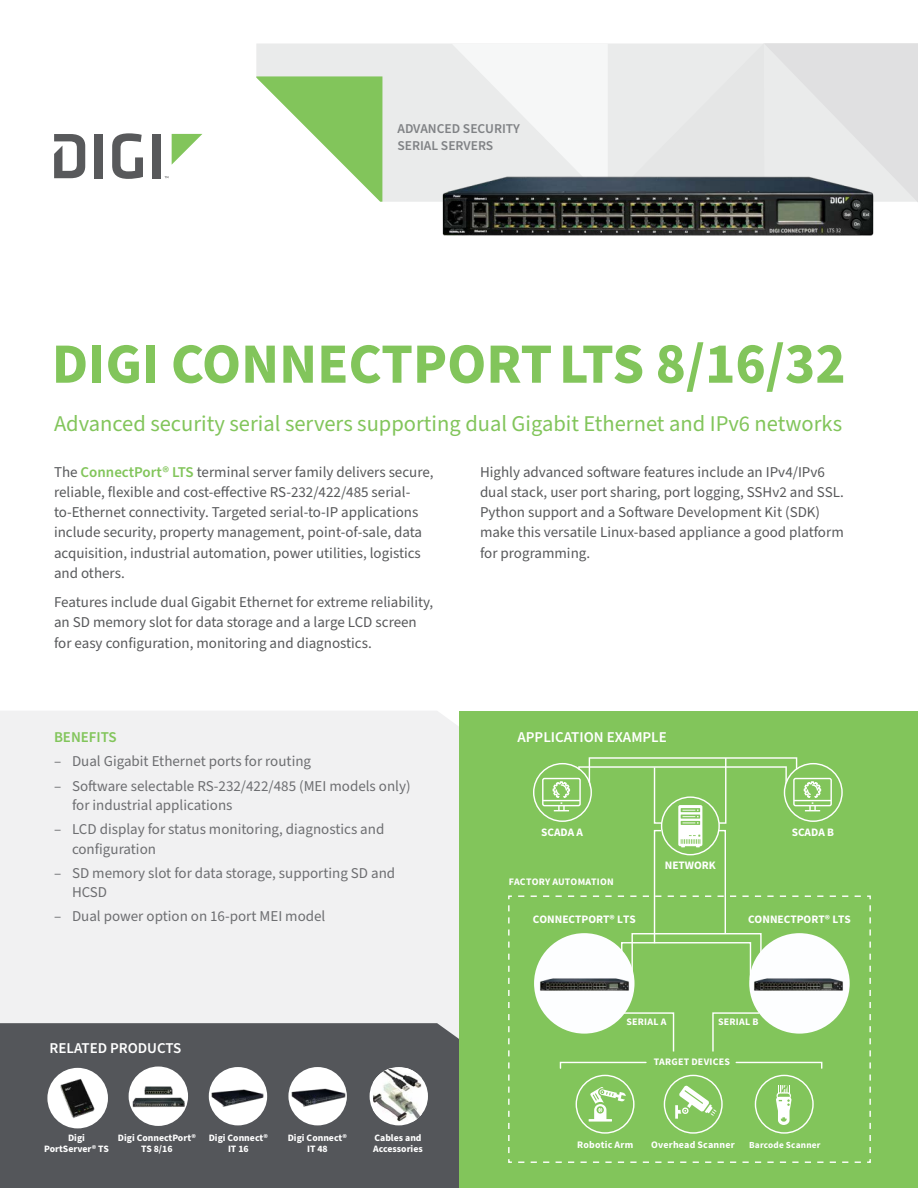
<style>
.page{position:relative;width:918px;height:1188px;background:#fff}
.page>*{position:absolute;margin:0;border:0;box-sizing:border-box;transform-origin:0 0}
.t1{font:700 57px "Source Sans Pro";color:#82c55b}
.Product_Description{font:22.5px "Source Sans Pro";color:#82c55b}
.Body_Copy{font:15px/20.2px "Source Sans Pro";color:#58595b}
.Bullets{font:15px/19.5px "Source Sans Pro";color:#6d6e71}
.t2{font:600 15px "Source Sans Pro";color:#fff}
.t3{font:600 15px "Source Sans Pro";color:#82c55b}
.t4{font:600 13.5px/16.5px "Source Sans Pro";color:#808285}
.t5{font:700 11.4px "Source Sans Pro";color:#fff}
.t6{font:700 10.05px "Source Sans Pro";letter-spacing:.02em;color:#fff}
.t7{font:700 9.75px/10.5px "Source Sans Pro";color:#fff;text-align:center}
.t8{font:700 9.3px "Source Sans Pro";letter-spacing:.02em;color:#fff}
.s1{font-weight:600;color:#82c55b}
</style>
<div class="page">
<div style="left:95px;top:134px;width:8px;height:44px;background:#58595b"></div>
<svg style="left:112px;top:133px;width:31px;height:46px"></svg>
<div style="left:152px;top:134px;width:9px;height:44px;background:#58595b"></div>
<svg style="left:172px;top:134px;width:30px;height:30px"></svg>
<svg style="left:54px;top:134px;width:31px;height:44px"></svg>
<div style="left:459px;top:711px;width:459px;height:477px;background:#82c55b"></div>
<div style="left:0;top:711px;width:459px;height:312px;background:#f1f1f2"></div>
<div style="left:0;top:1023px;width:459px;height:165px;background:#54565a"></div>
<div style="left:256px;top:44px;width:195px;height:158px;background:#eaebeb"></div>
<svg style="left:256px;top:76px;width:126px;height:126px"></svg>
<svg style="left:451px;top:43px;width:467px;height:159px"></svg>
<svg style="left:508px;top:757px;width:363px;height:406px"></svg>
<div style="left:370px;top:1067px;width:58px;height:58px;background:#fff;border-radius:50%"></div>
<img style="left:373px;top:1068px;width:49px;height:53px">
<div style="left:288px;top:1067px;width:59px;height:58px;background:#fff;border-radius:50%"></div>
<div style="left:289px;top:1086px;width:58px;height:28px;background:#fff"></div>
<img style="left:290px;top:1085px;width:57px;height:24px">
<img style="left:439px;top:172px;width:438px;height:64px">
<div style="left:47px;top:1068px;width:61px;height:60px;background:#fff;border-radius:50%"></div>
<img style="left:60px;top:1079px;width:35px;height:39px">
<div style="left:129px;top:1067px;width:59px;height:59px;background:#fff;border-radius:50%"></div>
<img style="left:131px;top:1083px;width:55px;height:26px">
<div style="left:209px;top:1067px;width:58px;height:58px;background:#fff;border-radius:50%"></div>
<img style="left:210px;top:1086px;width:56px;height:24px">
<p class="t4" style="left:397px;top:121px;width:124px">ADVANCED SECURITY<br>SERIAL SERVERS</p>
<p class="t1" style="left:52px;top:325px;width:795px">DIGI CONNECTPORTLTS 8/16/32</p>
<p class="Product_Description" style="left:54px;top:409px;width:790px">Advanced security serial servers supporting dual Gigabit Ethernet and IPv6 networks</p>
<p class="Body_Copy" style="left:54px;top:462px;width:381px">The <span class="s1">ConnectPort® LTS</span> terminal server family delivers secure, reliable, flexible and cost-effective RS-232/422/485 serial&shy;to-Ethernet connectivity. Targeted serial-to-IP applications include security, property management, point-of-sale, data acquisition, industrial automation, power utilities, logistics and others.</p>
<p class="Body_Copy" style="left:54px;top:592px;width:381px">Features include dual Gigabit Ethernet for extreme reliability, an SD memory slot for data storage and a large LCD screen for easy configuration, monitoring and diagnostics.</p>
<p class="Body_Copy" style="left:480px;top:462px;width:365px">Highly advanced software features include an IPv4/IPv6 dual stack, user port sharing, port logging, SSHv2 and SSL.<br>Python support and a Software Development Kit (SDK) make this versatile Linux-based appliance a good platform for programming.</p>
<p class="t3" style="left:54px;top:727px;width:64px">BENEFITS</p>
<p class="t2" style="left:518px;top:727px;width:151px">APPLICATION EXAMPLE</p>
<p class="Bullets" style="left:54px;top:752px;width:259px">– Dual Gigabit Ethernet ports for routing</p>
<p class="Bullets" style="left:72px;top:776px;width:340px;text-indent:-18px">– Software selectable RS-232/422/485 (MEI models only) for industrial applications</p>
<p class="Bullets" style="left:72px;top:820px;width:314px;text-indent:-18px">– LCD display for status monitoring, diagnostics and configuration</p>
<p class="Bullets" style="left:72px;top:863px;width:325px;text-indent:-18px">– SD memory slot for data storage, supporting SD and<br>HCSD</p>
<p class="Bullets" style="left:54px;top:907px;width:273px">– Dual power option on 16-port MEI model</p>
<p class="t5" style="left:541px;top:825px;width:44px">SCADA A</p>
<p class="t5" style="left:792px;top:825px;width:44px">SCADA B</p>
<p class="t5" style="left:665px;top:858px;width:53px">NETWORK</p>
<p class="t6" style="left:509px;top:876px;width:106px">FACTORY AUTOMATION</p>
<p class="t5" style="left:533px;top:912px;width:104px">CONNECTPORT® LTS</p>
<p class="t5" style="left:748px;top:912px;width:104px">CONNECTPORT® LTS</p>
<p class="t2" style="left:50px;top:1038px;width:134px">RELATED PRODUCTS</p>
<p class="t7" style="left:68px;top:1133px;width:18px">Digi</p>
<p class="t7" style="left:44px;top:1144px;width:66px">PortServer® TS</p>
<p class="t7" style="left:118px;top:1133px;width:80px">Digi ConnectPort®<br>TS 8/16</p>
<p class="t7" style="left:209px;top:1133px;width:61px">Digi Connect®<br>IT 16</p>
<p class="t7" style="left:288px;top:1133px;width:61px">Digi Connect®<br>IT 48</p>
<p class="t7" style="left:373px;top:1133px;width:51px;text-align:left">Cables and<br>Accessories</p>
<p class="t6" style="left:627px;top:1015px;width:42px">SERIAL A</p>
<p class="t6" style="left:718px;top:1015px;width:42px">SERIAL B</p>
<p class="t6" style="left:654px;top:1056px;width:78px">TARGET DEVICES</p>
<p class="t6" style="left:577px;top:1138px;width:58px">Robotic Arm</p>
<p class="t8" style="left:749px;top:1139px;width:73px">Barcode Scanner</p>
<p class="t6" style="left:651px;top:1138px;width:85px">Overhead Scanner</p>
</div>
